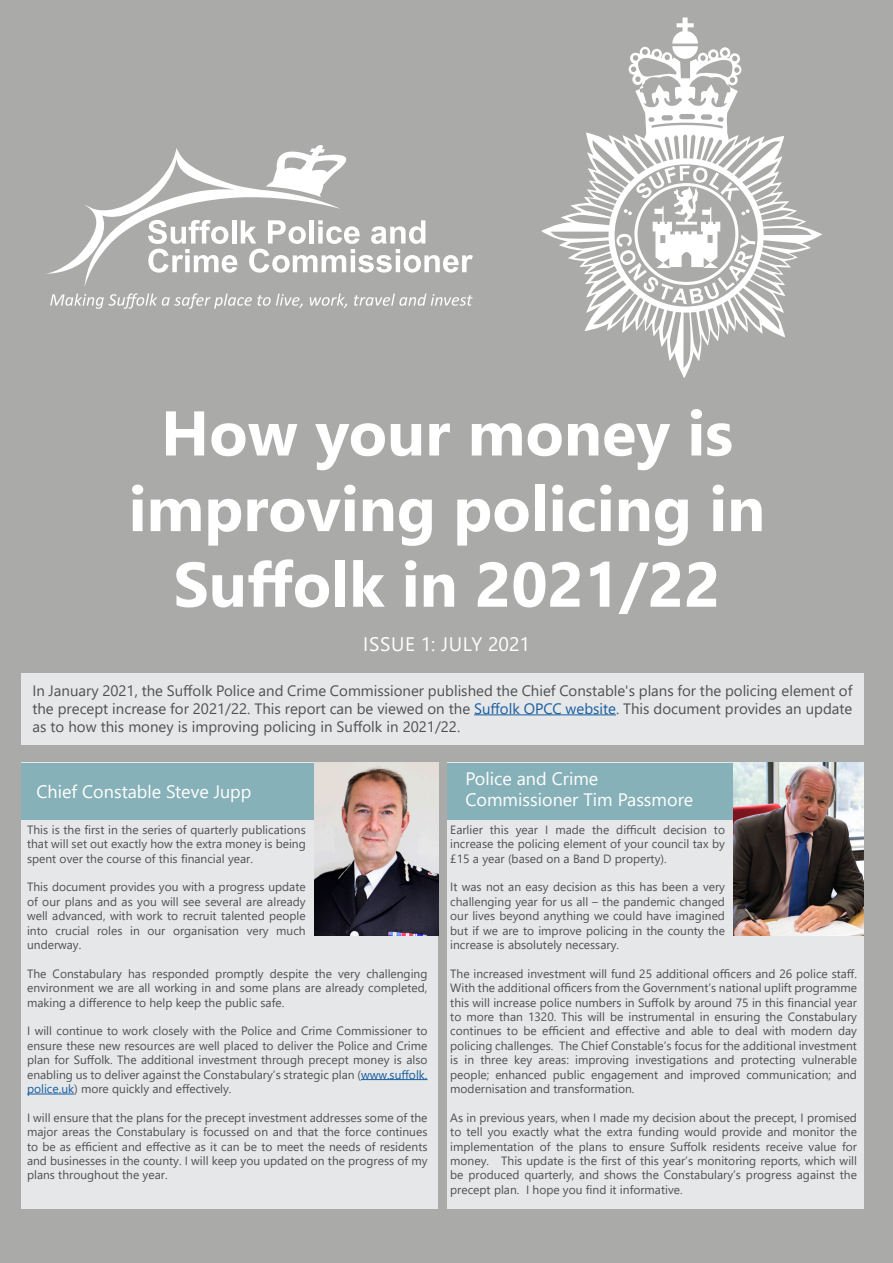
<style>
.page{position:relative;width:893px;height:1263px;background:#aaaba9}
.page>*{position:absolute;margin:0;border:0;box-sizing:border-box;transform-origin:0 0}
.t1{font:700 63px/75.6px "Segoe UI";color:#fff;text-align:center}
.t2{font:19.5px "Segoe UI";letter-spacing:.035em;color:#fff}
.t3{font:18px "Segoe UI";color:#fff}
.t4{font:15px/18px "Segoe UI";color:#505052;text-align:justify}
.t5{font:12px/14.4px "Segoe UI";color:#505052;text-align:justify}
.s1{color:#175d9e}
</style>
<div class="page">
<svg style="left:541px;top:18px;width:281px;height:360px"></svg>
<svg style="left:46px;top:145px;width:427px;height:141px"></svg>
<svg style="left:50px;top:293px;width:253px;height:16px"></svg>
<svg style="left:310px;top:293px;width:37px;height:15px"></svg>
<svg style="left:354px;top:293px;width:118px;height:13px"></svg>
<div style="left:447px;top:763px;width:416px;height:446px;background:#e6e7e9"></div>
<div style="left:22px;top:763px;width:416px;height:446px;background:#e6e7e9"></div>
<div style="left:22px;top:763px;width:293px;height:57px;background:#86b1b8"></div>
<div style="left:447px;top:763px;width:410px;height:57px;background:#86b1b8"></div>
<img style="left:314px;top:763px;width:124px;height:172px">
<hr style="left:361px;top:1079px;width:66px;height:1px;background:#175d9e">
<hr style="left:27px;top:1094px;width:47px;height:1px;background:#175d9e">
<img style="left:733px;top:763px;width:130px;height:172px">
<div style="left:21px;top:673px;width:842px;height:71px;background:#e6e7e9"></div>
<hr style="left:474px;top:714px;width:142px;height:1px;background:#175d9e">
<p class="t1" style="left:129px;top:390px;width:638px">How your money is improving policing in<br>Suffolk in 2021/22</p>
<p class="t2" style="left:363px;top:625px;width:168px">ISSUE 1: JULY 2021</p>
<p class="t4" style="left:32px;top:680px;width:821px">In January 2021, the Suffolk Police and Crime Commissioner published the Chief Constable's plans for the policing element of the precept increase for 2021/22. This report can be viewed on the <span class="s1">Suffolk OPCC website</span>. This document provides an update as to how this money is improving policing in Suffolk in 2021/22.</p>
<p class="t3" style="left:36px;top:775px;width:216px">Chief Constable Steve Jupp</p>
<p class="t5" style="left:27px;top:821px;width:280px">This is the first in the series of quarterly publications that will set out exactly how the extra money is being spent over the course of this financial year.</p>
<p class="t5" style="left:27px;top:879px;width:280px">This document provides you with a progress update of our plans and as you will see several are already well advanced, with work to recruit talented people into crucial roles in our organisation very much underway.</p>
<p class="t5" style="left:27px;top:965px;width:402px">The Constabulary has responded promptly despite the very challenging environment we are all working in and some plans are already completed, making a difference to help keep the public safe.</p>
<p class="t5" style="left:27px;top:1023px;width:402px">I will continue to work closely with the Police and Crime Commissioner to ensure these new resources are well placed to deliver the Police and Crime plan for Suffolk. The additional investment through precept money is also enabling us to deliver against the Constabulary’s strategic plan (<span class="s1">www.suffolk. police.uk</span>) more quickly and effectively.</p>
<p class="t5" style="left:27px;top:1109px;width:402px">I will ensure that the plans for the precept investment addresses some of the major areas the Constabulary is focussed on and that the force continues to be as efficient and effective as it can be to meet the needs of residents and businesses in the county. I will keep you updated on the progress of my plans throughout the year.</p>
<p class="t3" style="left:465px;top:761px;width:134px">Police and Crime</p>
<p class="t3" style="left:465px;top:783px;width:229px">Commissioner Tim Passmore</p>
<p class="t5" style="left:450px;top:821px;width:276px">Earlier this year I made the difficult decision to increase the policing element of your council tax by £15 a year (based on a Band D property).</p>
<p class="t5" style="left:450px;top:879px;width:276px">It was not an easy decision as this has been a very challenging year for us all – the pandemic changed our lives beyond anything we could have imagined but if we are to improve policing in the county the increase is absolutely necessary.</p>
<p class="t5" style="left:450px;top:965px;width:408px">The increased investment will fund 25 additional officers and 26 police staff.<br>With the additional officers from the Government’s national uplift programme this will increase police numbers in Suffolk by around 75 in this financial year to more than 1320. This will be instrumental in ensuring the Constabulary continues to be efficient and effective and able to deal with modern day policing challenges. The Chief Constable’s focus for the additional investment is in three key areas: improving investigations and protecting vulnerable people; enhanced public engagement and improved communication; and modernisation and transformation.</p>
<p class="t5" style="left:450px;top:1109px;width:408px">As in previous years, when I made my decision about the precept, I promised to tell you exactly what the extra funding would provide and monitor the implementation of the plans to ensure Suffolk residents receive value for money. This update is the first of this year’s monitoring reports, which will be produced quarterly, and shows the Constabulary’s progress against the precept plan. I hope you find it informative.</p>
</div>
